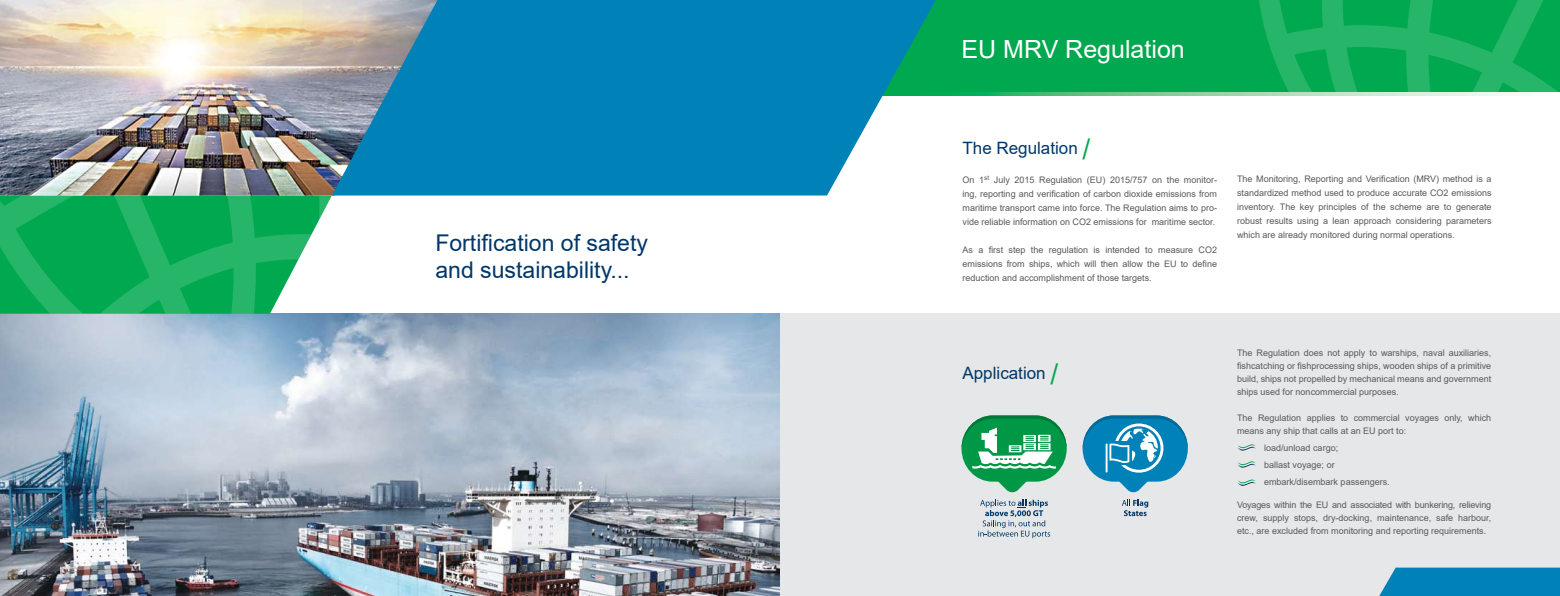
<style>
.page{position:relative;width:1560px;height:596px;background:#fff}
.page>*{position:absolute;margin:0;border:0;box-sizing:border-box;transform-origin:0 0}
.t1{font:25px "Arial";color:#fff}
.t2{font:23px/26.9px "Arial";color:#003768}
.t3{font:17px "Arial";color:#003768}
.t4{font:9px/14px "Arial";color:#58595b;text-align:justify}
.s1{font-size:28px;color:#00a94f}
</style>
<div class="page">
<div style="left:734px;top:0;width:825px;height:94px;background:#00a94f"></div>
<svg style="left:1257px;top:0;width:302px;height:93px"></svg>
<div style="left:780px;top:313px;width:779px;height:282px;background:#e6e7e8"></div>
<img style="left:0;top:313px;width:780px;height:282px">
<svg style="left:1380px;top:567px;width:179px;height:28px"></svg>
<svg style="left:1122px;top:499px;width:26px;height:17px"></svg>
<svg style="left:961px;top:415px;width:105px;height:77px"></svg>
<svg style="left:1082px;top:415px;width:105px;height:77px"></svg>
<svg style="left:978px;top:499px;width:72px;height:39px"></svg>
<svg style="left:935px;top:93px;width:624px;height:3px"></svg>
<img style="left:0;top:0;width:332px;height:195px">
<svg style="left:332px;top:0;width:603px;height:195px;fill:#0081b7"></svg>
<svg style="left:0;top:195px;width:332px;height:118px;fill:#00a94f"></svg>
<svg style="left:1238px;top:444px;width:17px;height:6px"></svg>
<svg style="left:1238px;top:461px;width:17px;height:6px"></svg>
<svg style="left:1238px;top:479px;width:17px;height:6px"></svg>
<h2 class="t2" style="left:435px;top:229px;width:214px">Fortification of safety and sustainability...</h2>
<h1 class="t1" style="left:961px;top:32px;width:225px">EU MRV Regulation</h1>
<h3 class="t3" style="left:962px;top:137px;width:129px">The Regulation <span class="s1">/</span></h3>
<p class="t4" style="left:962px;top:172px;width:256px">On 1<sup>st</sup> July 2015 Regulation (EU) 2015/757 on the monitor&shy;ing, reporting and verification of carbon dioxide emissions from maritime transport came into force. The Regulation aims to pro&shy;vide reliable information on CO2 emissions for maritime sector.</p>
<p class="t4" style="left:962px;top:242px;width:256px">As a first step the regulation is intended to measure CO2 emissions from ships, which will then allow the EU to define reduction and accomplishment of those targets.</p>
<p class="t4" style="left:1236px;top:171px;width:256px">The Monitoring, Reporting and Verification (MRV) method is a standardized method used to produce accurate CO2 emissions inventory. The key principles of the scheme are to generate robust results using a lean approach considering parameters which are already monitored during normal operations.</p>
<h3 class="t3" style="left:962px;top:361px;width:97px">Application <span class="s1">/</span></h3>
<p class="t4" style="left:1236px;top:345px;width:256px;line-height:13px">The Regulation does not apply to warships, naval auxiliaries, fishcatching or fishprocessing ships, wooden ships of a primitive build, ships not propelled by mechanical means and government ships used for noncommercial purposes.</p>
<p class="t4" style="left:1236px;top:410px;width:256px;line-height:13px">The Regulation applies to commercial voyages only, which means any ship that calls at an EU port to:</p>
<p class="t4" style="left:1263px;top:438px;width:127px;line-height:17px;text-align:left">load/unload cargo;<br>ballast voyage; or embark/disembark passengers.</p>
<p class="t4" style="left:1236px;top:497px;width:256px;line-height:13px">Voyages within the EU and associated with bunkering, relieving crew, supply stops, dry-docking, maintenance, safe harbour, etc., are excluded from monitoring and reporting requirements.</p>
</div>
